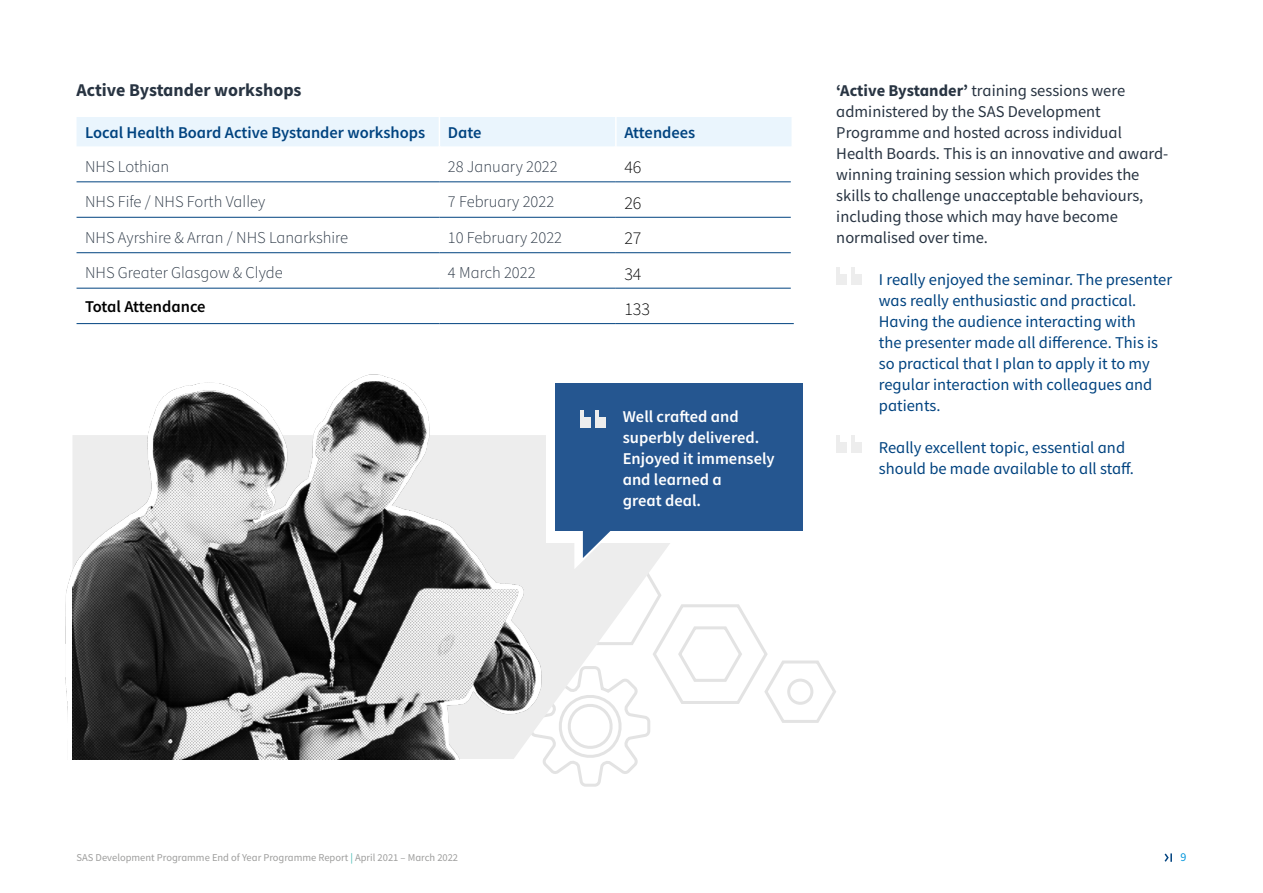
<style>
.page{position:relative;width:1263px;height:893px;background:#fff}
.page>*{position:absolute;margin:0;border:0;box-sizing:border-box;transform-origin:0 0}
.t1{font:700 18px "Source Sans Pro";color:#283442}
.t2{font:300 18px "Source Sans Pro";color:#000}
.t3{font:16.5px/21px "Source Sans Pro";color:#004380}
.t4{font:16.5px/21px "Source Sans Pro";color:#283442}
.t5{font:300 16.5px "Source Sans Pro";color:#283442}
.t6{font:600 16.5px/21px "Source Sans Pro";color:#fff}
.t7{font:600 16.5px "Source Sans Pro";color:#004380}
.t8{font:600 16.5px "Source Sans Pro";letter-spacing:-.015em;color:#000}
.t9{font:12px "Source Sans Pro";color:#0096dc}
.t10{font:10.5px "Source Sans Pro";color:#9d9d9c}
.s1{font-weight:700}
.s2{color:#3db7b0}
</style>
<div class="page">
<svg style="left:1164px;top:853px;width:8px;height:9px"></svg>
<div style="left:836px;top:275px;width:11px;height:10px;background:#ededed"></div>
<svg style="left:836px;top:267px;width:4px;height:8px"></svg>
<div style="left:851px;top:275px;width:11px;height:10px;background:#ededed"></div>
<svg style="left:851px;top:267px;width:4px;height:8px"></svg>
<div style="left:836px;top:443px;width:11px;height:10px;background:#ededed"></div>
<svg style="left:836px;top:435px;width:4px;height:8px"></svg>
<div style="left:851px;top:443px;width:11px;height:10px;background:#ededed"></div>
<svg style="left:851px;top:435px;width:4px;height:8px"></svg>
<div style="left:77px;top:117px;width:714px;height:29px;background:#eaf5fd"></div>
<hr style="left:615px;top:117px;width:2px;height:29px;background:#fff">
<hr style="left:77px;top:181px;width:362px;height:1px;background:#004380">
<hr style="left:439px;top:181px;width:177px;height:1px;background:#004380">
<hr style="left:616px;top:181px;width:175px;height:1px;background:#004380">
<hr style="left:77px;top:217px;width:362px;height:1px;background:#004380">
<hr style="left:439px;top:217px;width:177px;height:1px;background:#004380">
<hr style="left:616px;top:217px;width:175px;height:1px;background:#004380">
<hr style="left:77px;top:252px;width:362px;height:1px;background:#004380">
<hr style="left:439px;top:252px;width:177px;height:1px;background:#004380">
<hr style="left:616px;top:252px;width:175px;height:1px;background:#004380">
<hr style="left:77px;top:288px;width:362px;height:1px;background:#004380">
<hr style="left:439px;top:288px;width:177px;height:1px;background:#004380">
<hr style="left:616px;top:288px;width:175px;height:1px;background:#004380">
<hr style="left:77px;top:323px;width:362px;height:1px;background:#004380">
<hr style="left:439px;top:323px;width:177px;height:1px;background:#004380">
<hr style="left:616px;top:323px;width:178px;height:1px;background:#004380">
<img style="left:65px;top:374px;width:481px;height:341px">
<img style="left:72px;top:379px;width:463px;height:380px">
<div style="left:555px;top:384px;width:247px;height:147px;background:#255690"></div>
<div style="left:580px;top:417px;width:11px;height:11px;background:#ededed"></div>
<svg style="left:580px;top:410px;width:4px;height:7px"></svg>
<div style="left:595px;top:417px;width:11px;height:11px;background:#ededed"></div>
<svg style="left:595px;top:410px;width:4px;height:7px"></svg>
<svg style="left:529px;top:517px;width:307px;height:270px"></svg>
<p class="t1" style="left:77px;top:78px;width:227px">Active Bystander workshops</p>
<p class="t4" style="left:836px;top:80px;width:333px"><span class="s1">‘Active Bystander’</span> training sessions were administered by the SAS Development Programme and hosted across individual Health Boards. This is an innovative and award&shy;winning training session which provides the skills to challenge unacceptable behaviours, including those which may have become normalised over time.</p>
<p class="t3" style="left:879px;top:269px;width:295px">I really enjoyed the seminar. The presenter was really enthusiastic and practical.<br>Having the audience interacting with<br>the presenter made all difference. This is so practical that I plan to apply it to my regular interaction with colleagues and patients.</p>
<p class="t3" style="left:879px;top:437px;width:257px">Really excellent topic, essential and should be made available to all staff.</p>
<p class="t7" style="left:85px;top:122px;width:342px">Local Health Board Active Bystander workshops</p>
<p class="t7" style="left:448px;top:122px;width:35px">Date</p>
<p class="t7" style="left:624px;top:122px;width:73px">Attendees</p>
<p class="t5" style="left:85px;top:155px;width:86px">NHS Lothian</p>
<p class="t5" style="left:448px;top:155px;width:111px">28 January 2022</p>
<p class="t2" style="left:624px;top:155px;width:19px">46</p>
<p class="t5" style="left:85px;top:191px;width:182px">NHS Fife / NHS Forth Valley</p>
<p class="t5" style="left:448px;top:191px;width:108px">7 February 2022</p>
<p class="t2" style="left:624px;top:191px;width:19px">26</p>
<p class="t5" style="left:85px;top:226px;width:265px">NHS Ayrshire &amp; Arran / NHS Lanarkshire</p>
<p class="t5" style="left:448px;top:226px;width:116px">10 February 2022</p>
<p class="t2" style="left:624px;top:226px;width:19px">27</p>
<p class="t5" style="left:85px;top:262px;width:199px">NHS Greater Glasgow &amp; Clyde</p>
<p class="t5" style="left:448px;top:262px;width:89px">4 March 2022</p>
<p class="t2" style="left:624px;top:262px;width:19px">34</p>
<p class="t8" style="left:85px;top:296px;width:122px">Total Attendance</p>
<p class="t2" style="left:624px;top:297px;width:27px">133</p>
<p class="t6" style="left:623px;top:405px;width:153px">Well crafted and superbly delivered.<br>Enjoyed it immensely and learned a<br>great deal.</p>
<p class="t10" style="left:77px;top:850px;width:383px">SAS Development Programme End of Year Programme Report <span class="s2">|</span> April 2021 – March 2022</p>
<p class="t9" style="left:1180px;top:850px;width:7px">9</p>
</div>
